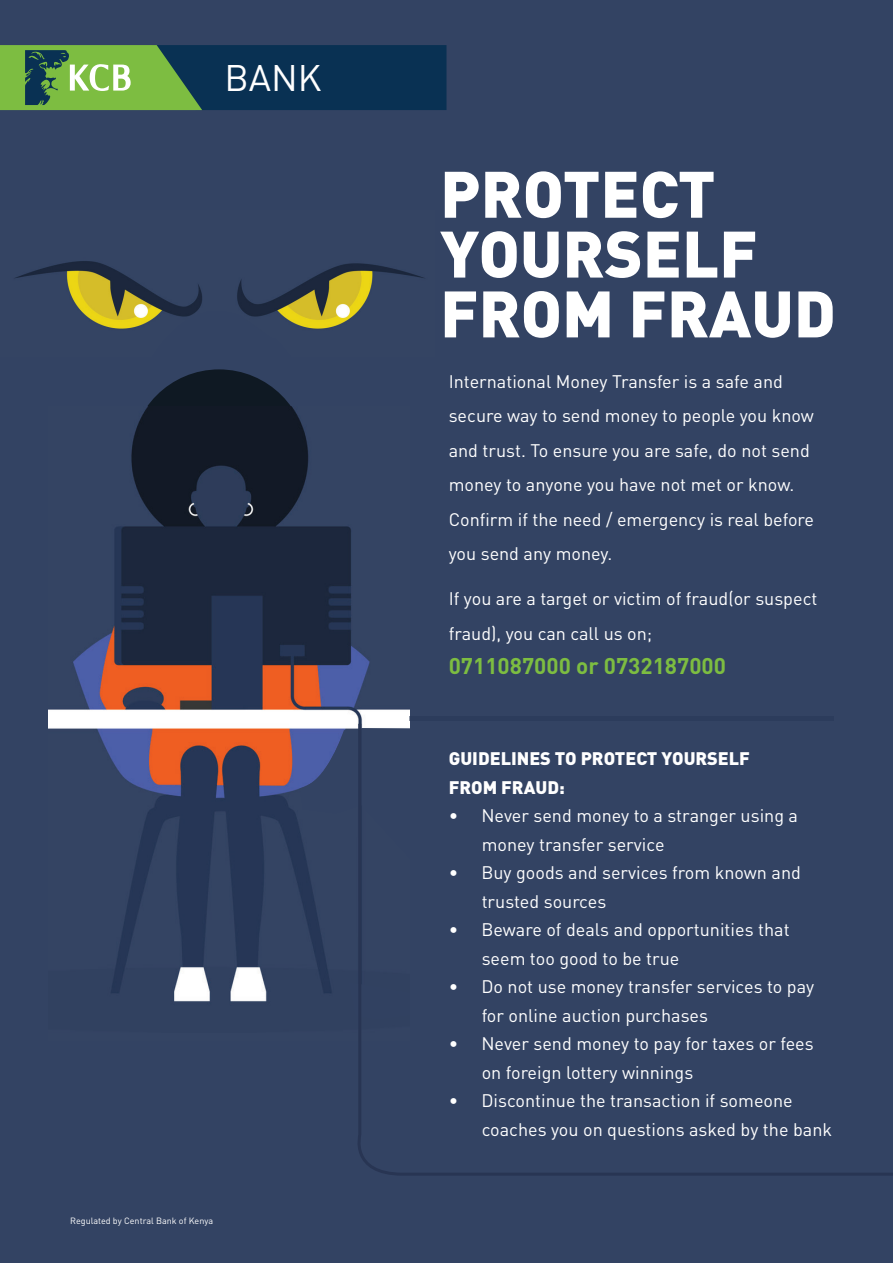
<style>
.page{position:relative;width:893px;height:1263px;background:#334363}
.page>*{position:absolute;margin:0;border:0;box-sizing:border-box;transform-origin:0 0}
.t1{font:900 64.5px/59.8px "DIN Pro";color:#fff}
.t2{font:36.45px "DIN Pro";color:#fff}
.t3{font:700 22.5px "DIN Pro";color:#7dbd41}
.t4{font:18px/34.5px "DIN Pro";color:#fff}
.t5{font:900 18px/28.5px "DIN Pro";color:#fff}
.t6{font:9px "DIN Pro";color:#fff}
</style>
<div class="page">
<svg style="left:0;top:45px;width:446px;height:65px;background:#356451"></svg>
<div style="left:131px;top:369px;width:176px;height:177px;background:#0f1923;border-radius:50%"></div>
<img style="left:49px;top:407px;width:361px;height:595px">
<svg style="left:300px;top:719px;width:110px;height:213px"></svg>
<div style="left:410px;top:716px;width:424px;height:5px;background:#2c3c5c"></div>
<svg style="left:349px;top:721px;width:544px;height:455px"></svg>
<img style="left:15px;top:261px;width:409px;height:68px">
<h2 class="t2" style="left:224px;top:53px;width:99px">BANK</h2>
<p class="t6" style="left:70px;top:1214px;width:144px">Regulated by Central Bank of Kenya</p>
<h1 class="t1" style="left:440px;top:162px;width:397px">PROTECT<br>YOURSELF<br>FROM FRAUD</h1>
<p class="t4" style="left:449px;top:363px;width:367px">International Money Transfer is a safe and secure way to send money to people you know and trust. To ensure you are safe, do not send money to anyone you have not met or know.<br>Confirm if the need / emergency is real before you send any money.</p>
<p class="t4" style="left:449px;top:581px;width:370px">If you are a target or victim of fraud(or suspect fraud), you can call us on;</p>
<p class="t3" style="left:449px;top:651px;width:279px">0711087000 or 0732187000</p>
<p class="t5" style="left:449px;top:744px;width:303px">GUIDELINES TO PROTECT YOURSELF<br>FROM FRAUD:</p>
<p class="t4" style="left:482px;top:801px;width:318px;line-height:28.5px;text-indent:-33px">• Never send money to a stranger using a money transfer service</p>
<p class="t4" style="left:482px;top:858px;width:321px;line-height:28.5px;text-indent:-33px">• Buy goods and services from known and trusted sources</p>
<p class="t4" style="left:482px;top:915px;width:309px;line-height:28.5px;text-indent:-33px">• Beware of deals and opportunities that seem too good to be true</p>
<p class="t4" style="left:482px;top:972px;width:334px;line-height:28.5px;text-indent:-33px">• Do not use money transfer services to pay for online auction purchases</p>
<p class="t4" style="left:482px;top:1029px;width:334px;line-height:28.5px;text-indent:-33px">• Never send money to pay for taxes or fees on foreign lottery winnings</p>
<p class="t4" style="left:482px;top:1086px;width:352px;line-height:28.5px;text-indent:-33px">• Discontinue the transaction if someone coaches you on questions asked by the bank</p>
</div>
